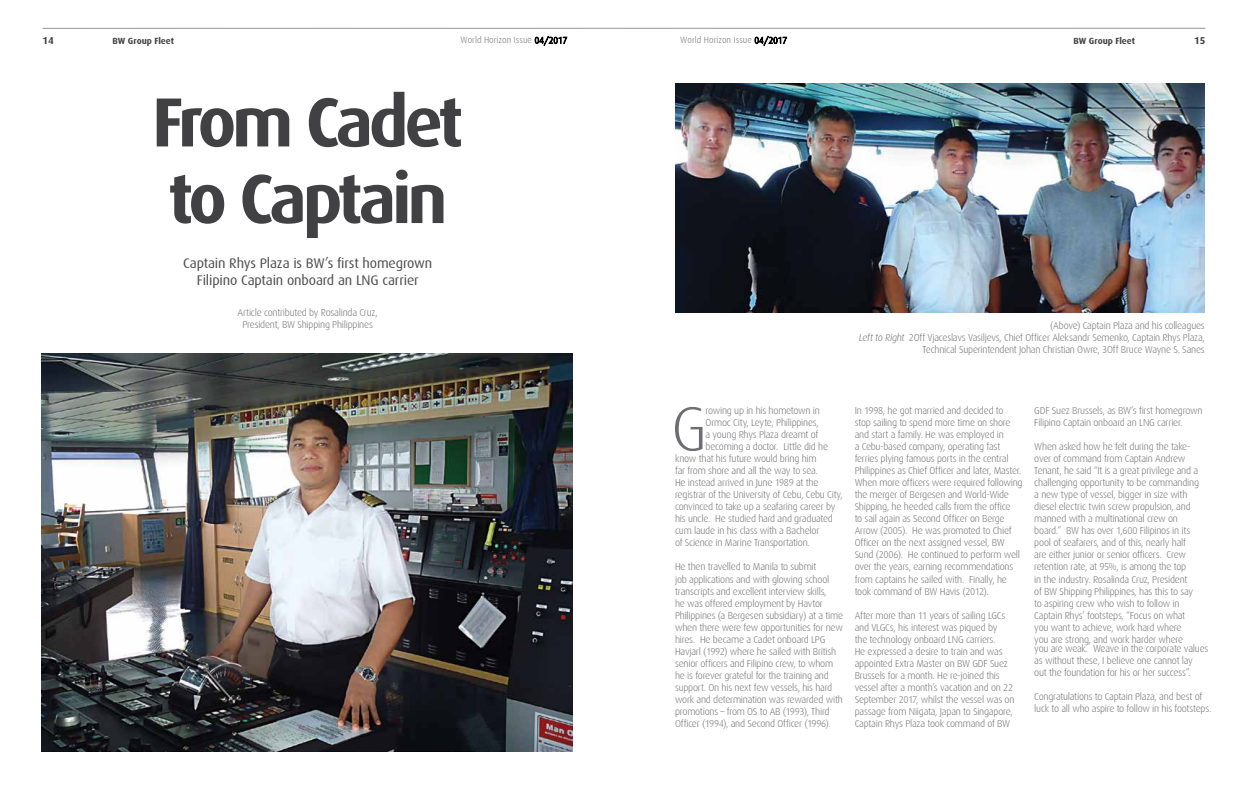
<style>
.page{position:relative;width:1248px;height:794px;background:#fff}
.page>*{position:absolute;margin:0;border:0;box-sizing:border-box;transform-origin:0 0}
.t1{font:700 69.6px/76.6px "Dax";letter-spacing:-.065em;color:#414042}
.t2{font:300 62.3px "Dax";color:#6d6e71}
.t3{font:14px/17px "Dax";letter-spacing:-.01em;color:#4d4d4f;text-align:center}
.t4{font:300 10px/12px "Dax";letter-spacing:-.025em;color:#6d6e71}
.t5{font:700 10px "Dax";color:#414042}
.t6{font:300 9px "Dax";color:#6d6e71}
.t7{font:700 9px "Dax";color:#414042}
.s1{color:#000}
</style>
<div class="page">
<hr style="left:43px;top:28px;width:1162px;height:1px;background:#939598">
<svg style="left:754px;top:36px;width:33px;height:10px"></svg>
<svg style="left:534px;top:36px;width:33px;height:10px"></svg>
<img style="left:42px;top:353px;width:531px;height:398px">
<img style="left:675px;top:83px;width:529px;height:229px">
<p class="t5" style="left:43px;top:35px;width:13px">14</p>
<p class="t7" style="left:112px;top:36px;width:63px">BW Group Fleet</p>
<p class="t6" style="left:460px;top:35px;width:108px">World Horizon Issue <span class="s1">04/2017</span></p>
<p class="t6" style="left:680px;top:35px;width:108px">World Horizon Issue <span class="s1">04/2017</span></p>
<p class="t7" style="left:1073px;top:35px;width:63px">BW Group Fleet</p>
<p class="t5" style="left:1193px;top:35px;width:13px">15</p>
<h1 class="t1" style="left:152px;top:85px;width:312px">From Cadet to Captain</h1>
<h3 class="t3" style="left:183px;top:255px;width:250px">Captain Rhys Plaza is BW’s first homegrown<br>Filipino Captain onboard an LNG carrier</h3>
<p class="t4" style="left:238px;top:307px;width:142px;text-align:center">Article contributed by Rosalinda Cruz,<br>President, BW Shipping Philippines</p>
<p class="t4" style="left:858px;top:320px;width:348px;text-align:right">(Above) Captain Plaza and his colleagues<br>Left to Right 2Off Vjaceslavs Vasiljevs, Chief Officer Aleksandr Semenko, Captain Rhys Plaza,<br>Technical Superintendent Johan Christian Owre, 3Off Bruce Wayne S. Sanes</p>
<h2 class="t2" style="left:671px;top:395px;width:37px">G</h2>
<p class="t4" style="left:705px;top:405px;width:116px">rowing up in his hometown in</p>
<p class="t4" style="left:705px;top:417px;width:115px">Ormoc City, Leyte, Philippines,</p>
<p class="t4" style="left:705px;top:429px;width:114px">a young Rhys Plaza dreamt of</p>
<p class="t4" style="left:705px;top:441px;width:124px">becoming a doctor. Little did he</p>
<p class="t4" style="left:675px;top:453px;width:143px">know that his future would bring him</p>
<p class="t4" style="left:675px;top:465px;width:144px">far from shore and all the way to sea.</p>
<p class="t4" style="left:675px;top:477px;width:145px">He instead arrived in June 1989 at the</p>
<p class="t4" style="left:675px;top:489px;width:169px">registrar of the University of Cebu, Cebu City,</p>
<p class="t4" style="left:675px;top:501px;width:162px">convinced to take up a seafaring career by</p>
<p class="t4" style="left:675px;top:513px;width:159px">his uncle. He studied hard and graduated</p>
<p class="t4" style="left:675px;top:525px;width:146px">cum laude in his class with a Bachelor</p>
<p class="t4" style="left:675px;top:537px;width:136px">of Science in Marine Transportation.</p>
<p class="t4" style="left:675px;top:561px;width:169px">He then travelled to Manila to submit<br>job applications and with glowing school transcripts and excellent interview skills,<br>he was offered employment by Havtor Philippines (a Bergesen subsidiary) at a time when there were few opportunities for new hires. He became a Cadet onboard LPG Havjarl (1992) where he sailed with British senior officers and Filipino crew, to whom he is forever grateful for the training and support. On his next few vessels, his hard work and determination was rewarded with promotions – from OS to AB (1993), Third Officer (1994), and Second Officer (1996).</p>
<p class="t4" style="left:854px;top:405px;width:169px">In 1998, he got married and decided to<br>stop sailing to spend more time on shore and start a family. He was employed in<br>a Cebu-based company, operating fast ferries plying famous ports in the central Philippines as Chief Officer and later, Master.<br>When more officers were required following the merger of Bergesen and World-Wide Shipping, he heeded calls from the office<br>to sail again as Second Officer on Berge Arrow (2005). He was promoted to Chief Officer on the next assigned vessel, BW Sund (2006). He continued to perform well over the years, earning recommendations from captains he sailed with. Finally, he took command of BW Havis (2012).</p>
<p class="t4" style="left:854px;top:609px;width:161px">After more than 11 years of sailing LGCs and VLGCs, his interest was piqued by<br>the technology onboard LNG carriers.<br>He expressed a desire to train and was appointed Extra Master on BW GDF Suez Brussels for a month. He re-joined this vessel after a month’s vacation and on 22<br>September 2017, whilst the vessel was on passage from Niigata, Japan to Singapore, Captain Rhys Plaza took command of BW</p>
<p class="t4" style="left:1034px;top:405px;width:170px">GDF Suez Brussels, as BW’s first homegrown<br>Filipino Captain onboard an LNG carrier.</p>
<p class="t4" style="left:1034px;top:441px;width:166px">When asked how he felt during the take&shy;over of command from Captain Andrew Tenant, he said “It is a great privilege and a challenging opportunity to be commanding a new type of vessel, bigger in size with diesel electric twin screw propulsion, and manned with a multinational crew on board.” BW has over 1,600 Filipinos in its pool of seafarers, and of this, nearly half are either junior or senior officers. Crew retention rate, at 95%, is among the top<br>in the industry. Rosalinda Cruz, President<br>of BW Shipping Philippines, has this to say to aspiring crew who wish to follow in Captain Rhys’ footsteps, “Focus on what you want to achieve, work hard where<br>you are strong, and work harder where</p>
<p class="t4" style="left:1034px;top:643px;width:176px">you are weak. Weave in the corporate values as without these, I believe one cannot lay<br>out the foundation for his or her success”.</p>
<p class="t4" style="left:1034px;top:691px;width:179px">Congratulations to Captain Plaza, and best of luck to all who aspire to follow in his footsteps.</p>
</div>
